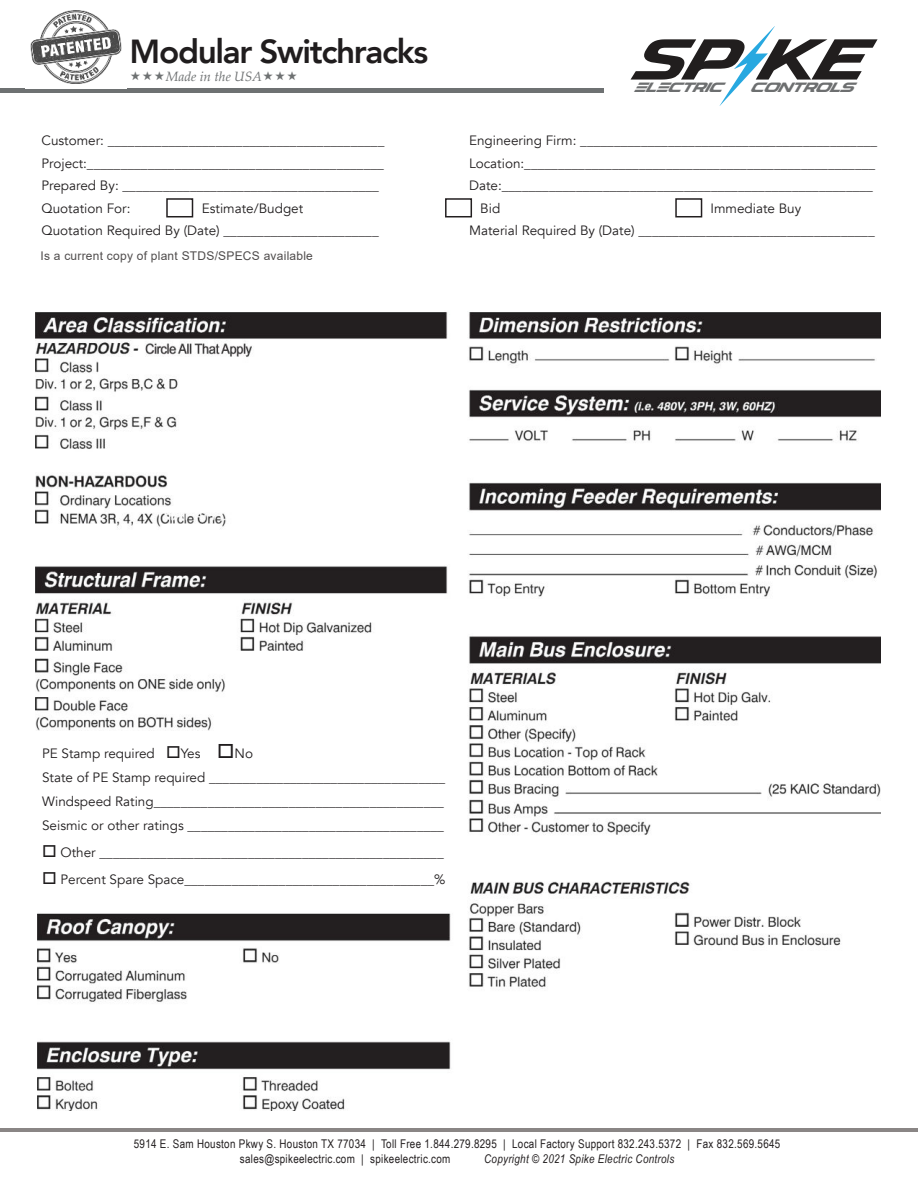
<style>
.page{position:relative;width:918px;height:1188px;background:#fff}
.page>*{position:absolute;margin:0;border:0;box-sizing:border-box;transform-origin:0 0}
.t1{font:800 33.3px "Avenir";letter-spacing:-.04em;color:#201d1e}
.t2{font:13.5px/22.5px "Avenir";color:#201d1e}
.t3{font:italic 13.5px "Palatino Linotype";color:#6e7172}
.t4{font:12px/14.4px "Arial Narrow";letter-spacing:.025em;color:#231f20}
.t5{font:12px "Arial";letter-spacing:.02em;color:#504d4d}
.t6{font:italic 12px "Arial Narrow";letter-spacing:.025em;color:#231f20}
.t7{font:italic 11.25px "Astera";letter-spacing:.025em;color:#6d6f70}
</style>
<div class="page">
<svg style="left:631px;top:26px;width:247px;height:80px"></svg>
<div style="left:0;top:88px;width:604px;height:5px;background:#6e7172"></div>
<hr style="left:0;top:1129px;width:918px;height:3px;background:#8a8685">
<img style="left:30px;top:10px;width:92px;height:74px">
<img style="left:36px;top:312px;width:845px;height:677px">
<div style="left:166px;top:198px;width:27px;height:19px;border:2px solid #231f20"></div>
<div style="left:445px;top:198px;width:27px;height:19px;border:2px solid #231f20"></div>
<div style="left:675px;top:198px;width:27px;height:19px;border:2px solid #231f20"></div>
<div style="left:19px;top:731px;width:437px;height:353px;background:#fff"></div>
<img style="left:38px;top:913px;width:413px;height:198px">
<h1 class="t1" style="left:130px;top:38px;width:300px">Modular Switchracks</h1>
<p class="t3" style="left:166px;top:68px;width:98px">Made in the USA</p>
<p class="t2" style="left:42px;top:131px;width:344px">Customer: _________________________________________ Project:____________________________________________ Prepared By: ______________________________________ Quotation For:</p>
<p class="t2" style="left:42px;top:198px;width:339px;text-indent:160px">Estimate/Budget<br>Quotation Required By (Date) _______________________</p>
<p class="t5" style="left:40px;top:251px;width:274px">Is a current copy of plant STDS/SPECS available</p>
<p class="t7" style="left:634px;top:82px;width:89px">ELECTRIC</p>
<p class="t7" style="left:750px;top:82px;width:104px">CONTROLS</p>
<p class="t2" style="left:469px;top:131px;width:410px">Engineering Firm: ____________________________________________</p>
<p class="t2" style="left:469px;top:153px;width:408px">Location:____________________________________________________</p>
<p class="t2" style="left:469px;top:176px;width:406px">Date:_______________________________________________________</p>
<p class="t2" style="left:480px;top:197px;width:21px">Bid</p>
<p class="t2" style="left:469px;top:197px;width:407px;text-indent:241px">Immediate Buy<br>Material Required By (Date) ___________________________________</p>
<p class="t2" style="left:42px;top:743px;width:405px;line-height:24px">PE Stamp required □Yes □No<br>State of PE Stamp required ___________________________________ Windspeed Rating___________________________________________ Seismic or other ratings ______________________________________</p>
<p class="t2" style="left:42px;top:841px;width:403px">□ Other ___________________________________________________</p>
<p class="t2" style="left:42px;top:869px;width:405px">□ Percent Spare Space_____________________________________%</p>
<p class="t4" style="left:240px;top:1138px;width:542px;text-indent:-106px">5914 E. Sam Houston Pkwy S. Houston TX 77034 | Toll Free 1.844.279.8295 | Local Factory Support 832.243.5372 | Fax 832.569.5645 sales@spikeelectric.com | spikeelectric.com</p>
<p class="t6" style="left:484px;top:1154px;width:192px">Copyright © 2021 Spike Electric Controls</p>
</div>
